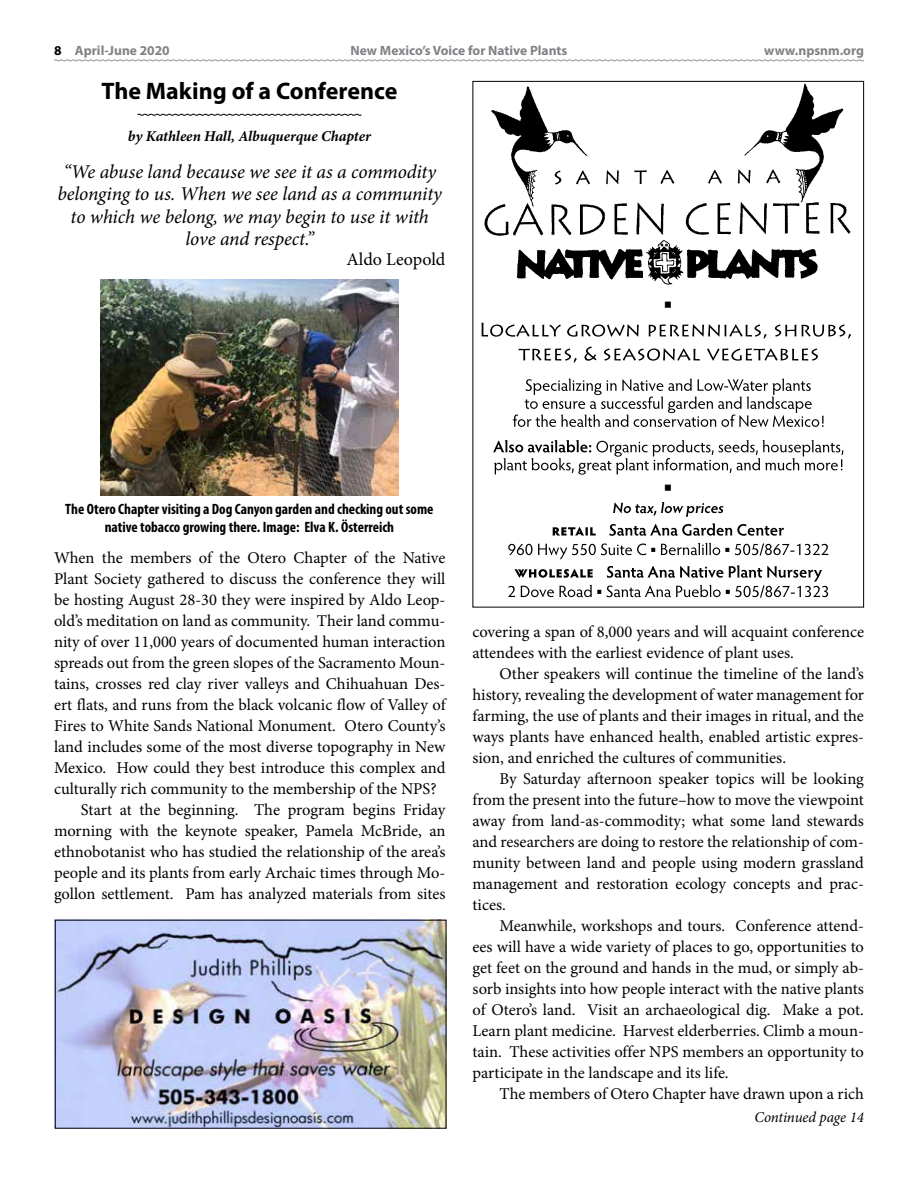
<style>
.page{position:relative;width:918px;height:1188px;background:#fff}
.page>*{position:absolute;margin:0;border:0;box-sizing:border-box;transform-origin:0 0}
.t1{font:700 24px "Myriad Pro";color:#000}
.t2{font:21px "Minion Pro";color:#000}
.t3{font:italic 19.5px/22.5px "Minion Pro";letter-spacing:-.005em;color:#000;text-align:center}
.t4{font:18px "Minion Pro";color:#000}
.t5{font:16.5px/21px "Minion Pro";color:#000;text-align:justify}
.t6{font:700 condensed 15px/18px "Myriad Pro";color:#000;text-align:center}
.t7{font:italic 700 15px "Minion Pro";letter-spacing:-.005em;color:#000}
.t8{font:italic 15px "Minion Pro";letter-spacing:-.005em;color:#000}
.t9{font:700 13.5px "Myriad Pro";color:#808285}
.s1{color:#000}
</style>
<div class="page">
<svg style="left:54px;top:59px;width:810px;height:3px"></svg>
<img style="left:482px;top:81px;width:371px;height:204px">
<svg style="left:482px;top:323px;width:369px;height:16px"></svg>
<svg style="left:519px;top:346px;width:299px;height:17px"></svg>
<svg style="left:613px;top:502px;width:110px;height:15px"></svg>
<svg style="left:553px;top:523px;width:231px;height:13px"></svg>
<svg style="left:508px;top:543px;width:320px;height:16px"></svg>
<svg style="left:508px;top:565px;width:320px;height:33px"></svg>
<svg style="left:513px;top:379px;width:311px;height:48px"></svg>
<svg style="left:493px;top:440px;width:350px;height:35px"></svg>
<svg style="left:137px;top:113px;width:225px;height:3px"></svg>
<img style="left:101px;top:279px;width:297px;height:217px">
<img style="left:57px;top:922px;width:387px;height:205px">
<p class="t9" style="left:54px;top:42px;width:117px"><span class="s1">8</span> April-June 2020</p>
<p class="t9" style="left:351px;top:42px;width:218px">New Mexico’s Voice for Native Plants</p>
<p class="t9" style="left:764px;top:42px;width:101px">www.npsnm.org</p>
<h1 class="t1" style="left:101px;top:75px;width:297px">The Making of a Conference</h1>
<p class="t7" style="left:128px;top:126px;width:244px">by Kathleen Hall, Albuquerque Chapter</p>
<p class="t3" style="left:58px;top:160px;width:386px">“We abuse land because we see it as a commodity belonging to us. When we see land as a community to which we belong, we may begin to use it with love and respect.”</p>
<p class="t4" style="left:346px;top:247px;width:101px">Aldo Leopold</p>
<p class="t2" style="left:664px;top:289px;width:10px">■</p>
<p class="t6" style="left:65px;top:500px;width:370px">The Otero Chapter visiting a Dog Canyon garden and checking out some native tobacco growing there. Image: Elva K. Österreich</p>
<p class="t5" style="left:54px;top:547px;width:393px">When the members of the Otero Chapter of the Native</p>
<p class="t5" style="left:54px;top:568px;width:393px">Plant Society gathered to discuss the conference they will</p>
<p class="t5" style="left:54px;top:589px;width:393px">be hosting August 28-30 they were inspired by Aldo Leop-</p>
<p class="t5" style="left:54px;top:610px;width:393px">old’s meditation on land as community. Their land commu-</p>
<p class="t5" style="left:54px;top:631px;width:393px">nity of over 11,000 years of documented human interaction</p>
<p class="t5" style="left:54px;top:652px;width:393px">spreads out from the green slopes of the Sacramento Moun-</p>
<p class="t5" style="left:54px;top:673px;width:393px">tains, crosses red clay river valleys and Chihuahuan Des-</p>
<p class="t5" style="left:54px;top:694px;width:393px">ert flats, and runs from the black volcanic flow of Valley of</p>
<p class="t5" style="left:54px;top:715px;width:393px">Fires to White Sands National Monument. Otero County’s</p>
<p class="t5" style="left:54px;top:736px;width:393px">land includes some of the most diverse topography in New</p>
<p class="t5" style="left:54px;top:757px;width:393px">Mexico. How could they best introduce this complex and</p>
<p class="t5" style="left:54px;top:778px;width:384px">culturally rich community to the membership of the NPS?</p>
<p class="t5" style="left:81px;top:799px;width:366px">Start at the beginning. The program begins Friday</p>
<p class="t5" style="left:54px;top:820px;width:393px">morning with the keynote speaker, Pamela McBride, an</p>
<p class="t5" style="left:54px;top:841px;width:393px">ethnobotanist who has studied the relationship of the area’s</p>
<p class="t5" style="left:54px;top:862px;width:393px">people and its plants from early Archaic times through Mo-</p>
<p class="t5" style="left:54px;top:884px;width:393px">gollon settlement. Pam has analyzed materials from sites</p>
<p class="t2" style="left:664px;top:472px;width:10px">■</p>
<p class="t5" style="left:473px;top:622px;width:393px">covering a span of 8,000 years and will acquaint conference attendees with the earliest evidence of plant uses.</p>
<p class="t5" style="left:473px;top:664px;width:393px;text-indent:27px">Other speakers will continue the timeline of the land’s history, revealing the development of water management for farming, the use of plants and their images in ritual, and the ways plants have enhanced health, enabled artistic expres&shy;sion, and enriched the cultures of communities.</p>
<p class="t5" style="left:473px;top:769px;width:393px;text-indent:27px">By Saturday afternoon speaker topics will be looking from the present into the future–how to move the viewpoint away from land-as-commodity; what some land stewards and researchers are doing to restore the relationship of com&shy;munity between land and people using modern grassland management and restoration ecology concepts and prac&shy;tices.</p>
<p class="t5" style="left:473px;top:916px;width:393px;text-indent:27px">Meanwhile, workshops and tours. Conference attend&shy;ees will have a wide variety of places to go, opportunities to get feet on the ground and hands in the mud, or simply ab&shy;sorb insights into how people interact with the native plants of Otero’s land. Visit an archaeological dig. Make a pot.<br>Learn plant medicine. Harvest elderberries. Climb a moun&shy;tain. These activities offer NPS members an opportunity to participate in the landscape and its life.</p>
<p class="t5" style="left:500px;top:1084px;width:366px">The members of Otero Chapter have drawn upon a rich</p>
<p class="t8" style="left:755px;top:1107px;width:111px">Continued page 14</p>
</div>
